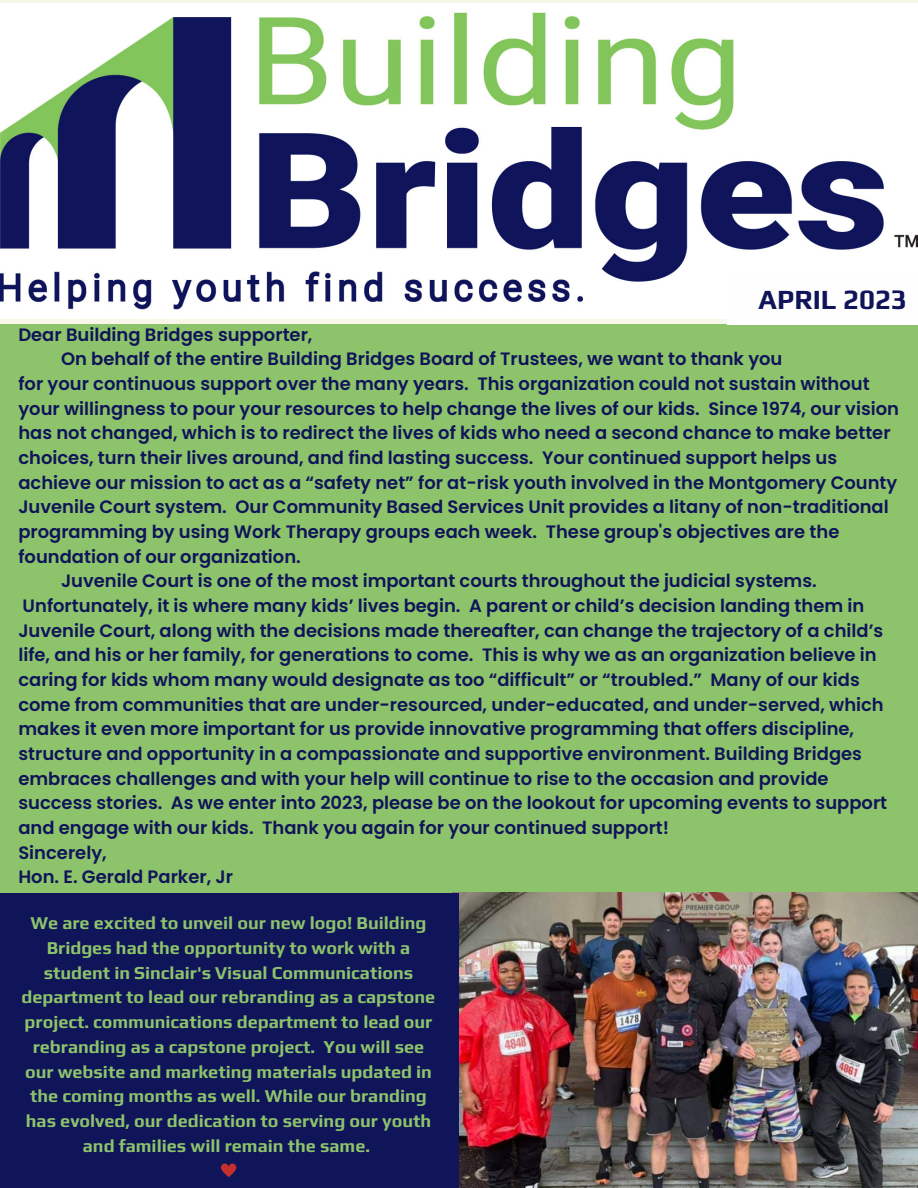
<style>
.page{position:relative;width:918px;height:1188px;background:#fff}
.page>*{position:absolute;margin:0;border:0;box-sizing:border-box;transform-origin:0 0}
.t1{font:700 27.6px "Play";color:#101459}
.t2{font:600 18px/24.6px "Poppins";color:#101459}
.t3{font:700 18px/24.8px "Play";color:#8dc46b;text-align:center}
</style>
<div class="page">
<div style="left:0;top:324px;width:918px;height:575px;background:#8dc46b"></div>
<img style="left:0;top:12px;width:918px;height:298px">
<img style="left:459px;top:893px;width:459px;height:295px">
<div style="left:0;top:893px;width:459px;height:295px;background:#101459"></div>
<svg style="left:221px;top:1163px;width:16px;height:14px"></svg>
<div style="left:727px;top:275px;width:191px;height:49px;background:#fefefe"></div>
<p class="t1" style="left:759px;top:283px;width:150px">APRIL 2023</p>
<p class="t2" style="left:18px;top:322px;width:296px">Dear Building Bridges supporter,</p>
<p class="t2" style="left:61px;top:347px;width:723px">On behalf of the entire Building Bridges Board of Trustees, we want to thank you</p>
<p class="t2" style="left:18px;top:371px;width:882px">for your continuous support over the many years. This organization could not sustain without your willingness to pour your resources to help change the lives of our kids. Since 1974, our vision has not changed, which is to redirect the lives of kids who need a second chance to make better choices, turn their lives around, and find lasting success. Your continued support helps us achieve our mission to act as a “safety net” for at-risk youth involved in the Montgomery County Juvenile Court system. Our Community Based Services Unit provides a litany of non-traditional programming by using Work Therapy groups each week. These group's objectives are the foundation of our organization.</p>
<p class="t2" style="left:18px;top:569px;width:870px;text-indent:43px">Juvenile Court is one of the most important courts throughout the judicial systems.<br>Unfortunately, it is where many kids’ lives begin. A parent or child’s decision landing them in Juvenile Court, along with the decisions made thereafter, can change the trajectory of a child’s life, and his or her family, for generations to come. This is why we as an organization believe in caring for kids whom many would designate as too “difficult” or “troubled.” Many of our kids come from communities that are under-resourced, under-educated, and under-served, which makes it even more important for us provide innovative programming that offers discipline, structure and opportunity in a compassionate and supportive environment. Building Bridges embraces challenges and with your help will continue to rise to the occasion and provide success stories. As we enter into 2023, please be on the lookout for upcoming events to support and engage with our kids. Thank you again for your continued support!</p>
<p class="t2" style="left:18px;top:840px;width:90px">Sincerely,</p>
<p class="t2" style="left:18px;top:865px;width:216px">Hon. E. Gerald Parker, Jr</p>
<p class="t3" style="left:22px;top:910px;width:415px">We are excited to unveil our new logo! Building Bridges had the opportunity to work with a student in Sinclair's Visual Communications department to lead our rebranding as a capstone project. communications department to lead our rebranding as a capstone project. You will see our website and marketing materials updated in the coming months as well. While our branding has evolved, our dedication to serving our youth and families will remain the same.</p>
</div>
